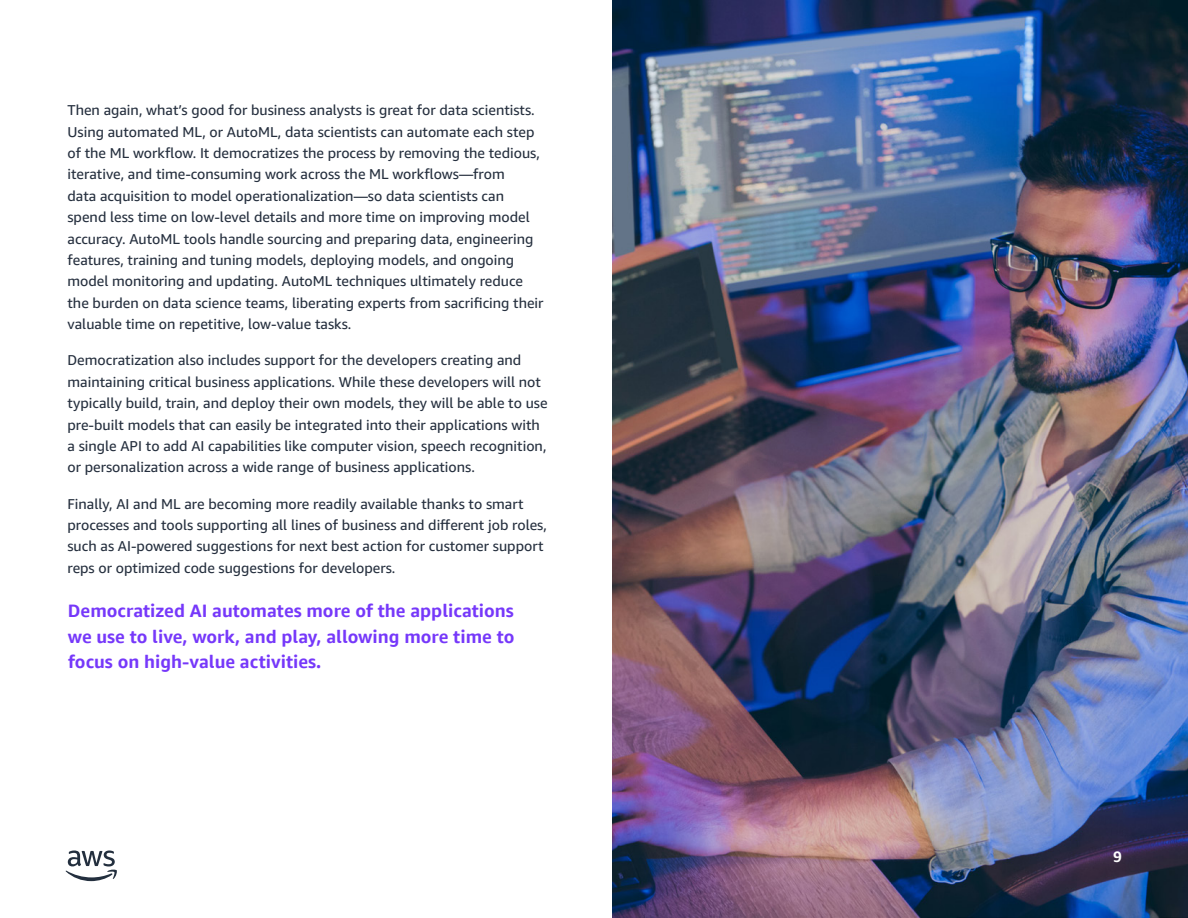
<style>
.page{position:relative;width:1188px;height:918px;background:#fff}
.page>*{position:absolute;margin:0;border:0;box-sizing:border-box;transform-origin:0 0}
.t1{font:700 18px/25.5px "Amazon Ember Display";color:#7638fa;text-align:justify}
.t2{font:700 15px "Amazon Ember";color:#fff}
.Body{font:14.25px/21.3px "Amazon Ember";color:#252f3e}
</style>
<div class="page">
<img style="left:612px;top:0;width:576px;height:918px">
<svg style="left:65px;top:851px;width:52px;height:30px"></svg>
<p class="Body" style="left:68px;top:100px;width:478px">Then again, what’s good for business analysts is great for data scientists.<br>Using automated ML, or AutoML, data scientists can automate each step of the ML workflow. It democratizes the process by removing the tedious, iterative, and time-consuming work across the ML workflows—from<br>data acquisition to model operationalization—so data scientists can spend less time on low-level details and more time on improving model accuracy. AutoML tools handle sourcing and preparing data, engineering features, training and tuning models, deploying models, and ongoing model monitoring and updating. AutoML techniques ultimately reduce the burden on data science teams, liberating experts from sacrificing their valuable time on repetitive, low-value tasks.</p>
<p class="Body" style="left:68px;top:350px;width:482px">Democratization also includes support for the developers creating and maintaining critical business applications. While these developers will not typically build, train, and deploy their own models, they will be able to use pre-built models that can easily be integrated into their applications with a single API to add AI capabilities like computer vision, speech recognition, or personalization across a wide range of business applications.</p>
<p class="Body" style="left:68px;top:493px;width:481px">Finally, AI and ML are becoming more readily available thanks to smart processes and tools supporting all lines of business and different job roles, such as AI-powered suggestions for next best action for customer support reps or optimized code suggestions for developers.</p>
<p class="t1" style="left:68px;top:599px;width:448px">Democratized AI automates more of the applications we use to live, work, and play, allowing more time to focus on high-value activities.</p>
<p class="t2" style="left:1113px;top:847px;width:10px">9</p>
</div>
